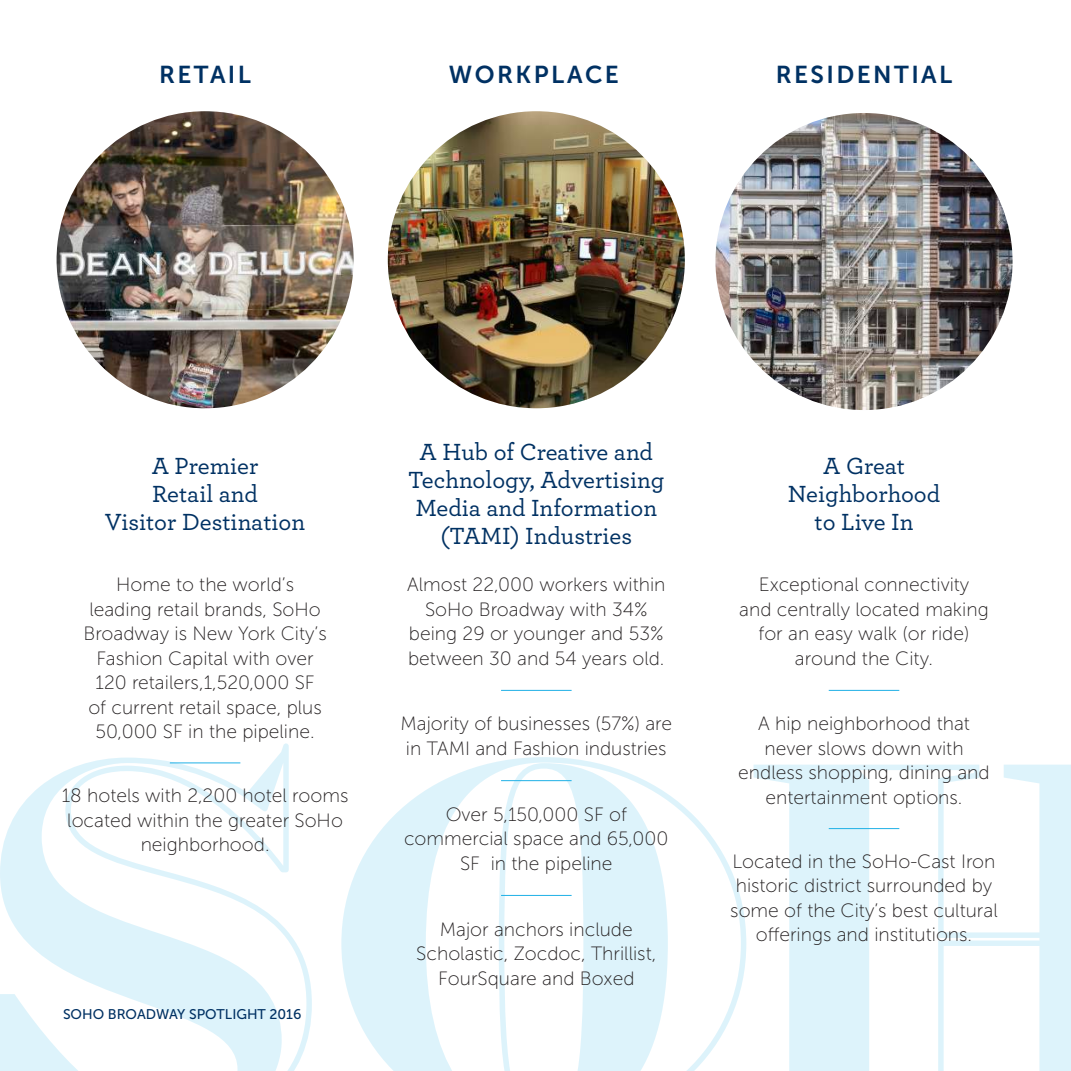
<style>
.page{position:relative;width:1071px;height:1071px;background:#fff}
.page>*{position:absolute;margin:0;border:0;box-sizing:border-box;transform-origin:0 0}
.t1{font:500 24.5px/28px "Archer";color:#003163;text-align:center}
.t2{font:24.32px "Museo Sans 700";letter-spacing:.1em;color:#003163}
.t3{font:19.25px/24.5px "Museo Sans 100";color:#231f20;text-align:center}
.t4{font:14px "Museo Sans 500";color:#003163}
</style>
<div class="page">
<svg style="left:341px;top:757px;width:405px;height:314px"></svg>
<svg style="left:499px;top:763px;width:169px;height:308px"></svg>
<svg style="left:0;top:743px;width:312px;height:328px"></svg>
<svg style="left:754px;top:765px;width:317px;height:306px"></svg>
<hr style="left:0;top:0;width:1px;height:751px;background:#f6f7fa">
<hr style="left:170px;top:762px;width:70px;height:1px;background:#1fb0e6">
<img style="left:57px;top:111px;width:297px;height:297px;border-radius:149px">
<hr style="left:501px;top:690px;width:71px;height:1px;background:#1fb0e6">
<hr style="left:501px;top:780px;width:71px;height:1px;background:#1fb0e6">
<hr style="left:501px;top:895px;width:71px;height:1px;background:#1fb0e6">
<img style="left:388px;top:111px;width:297px;height:297px;border-radius:149px">
<hr style="left:829px;top:690px;width:70px;height:1px;background:#1fb0e6">
<hr style="left:829px;top:828px;width:70px;height:1px;background:#1fb0e6">
<img style="left:715px;top:113px;width:298px;height:297px;border-radius:149px">
<p class="t2" style="left:159px;top:61px;width:94px">RETAIL</p>
<p class="t2" style="left:449px;top:61px;width:171px">WORKPLACE</p>
<p class="t2" style="left:776px;top:61px;width:178px">RESIDENTIAL</p>
<p class="t1" style="left:105px;top:450px;width:202px">A Premier<br>Retail and<br>Visitor Destination</p>
<p class="t3" style="left:83px;top:573px;width:245px">Home to the world’s leading retail brands, SoHo<br>Broadway is New York City’s<br>Fashion Capital with over<br>120 retailers,1,520,000 SF<br>of current retail space, plus<br>50,000 SF in the pipeline.</p>
<p class="t3" style="left:62px;top:783px;width:288px">18 hotels with 2,200 hotel rooms located within the greater SoHo neighborhood.</p>
<p class="t4" style="left:63px;top:1006px;width:240px">SOHO BROADWAY SPOTLIGHT 2016</p>
<p class="t1" style="left:408px;top:436px;width:258px">A Hub of Creative and<br>Technology, Advertising<br>Media and Information (TAMI) Industries</p>
<p class="t3" style="left:407px;top:573px;width:260px">Almost 22,000 workers within<br>SoHo Broadway with 34% being 29 or younger and 53% between 30 and 54 years old.</p>
<p class="t3" style="left:401px;top:712px;width:273px;text-align:left">Majority of businesses (57%) are in TAMI and Fashion industries</p>
<p class="t3" style="left:404px;top:802px;width:266px">Over 5,150,000 SF of commercial space and 65,000<br>SF in the pipeline</p>
<p class="t3" style="left:416px;top:917px;width:242px">Major anchors include<br>Scholastic, Zocdoc, Thrillist,<br>FourSquare and Boxed</p>
<p class="t1" style="left:788px;top:450px;width:154px">A Great<br>Neighborhood to Live In</p>
<p class="t3" style="left:739px;top:573px;width:251px">Exceptional connectivity<br>and centrally located making for an easy walk (or ride) around the City.</p>
<p class="t3" style="left:738px;top:712px;width:253px">A hip neighborhood that never slows down with endless shopping, dining and entertainment options.</p>
<p class="t3" style="left:730px;top:849px;width:269px">Located in the SoHo-Cast Iron historic district surrounded by some of the City’s best cultural offerings and institutions.</p>
</div>
